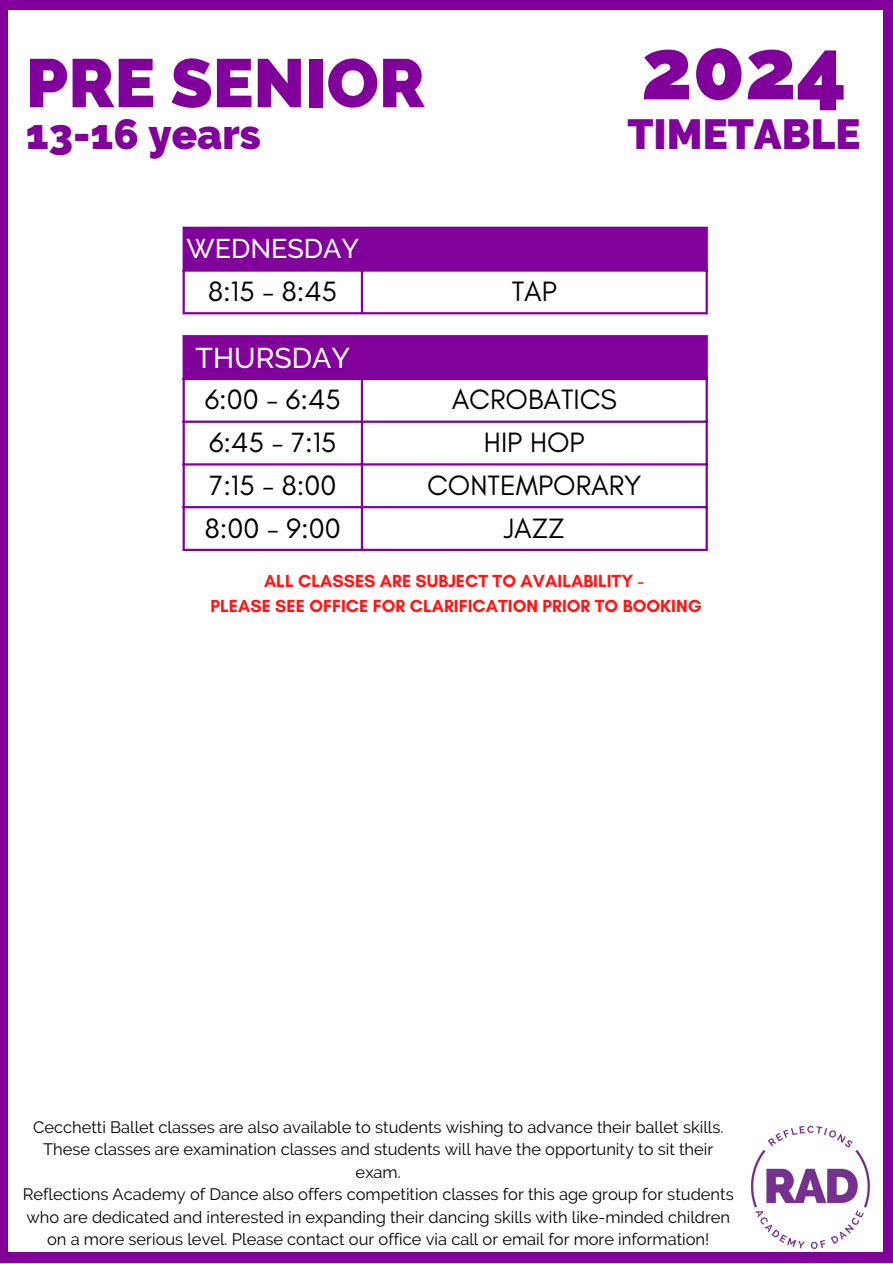
<style>
.page{position:relative;width:893px;height:1264px;background:#fff}
.page>*{position:absolute;margin:0;border:0;box-sizing:border-box;transform-origin:0 0}
.t1{font:900 85.65px "Raleway";color:#81009c}
.t2{font:900 68.25px "Raleway";color:#81009c}
.t3{font:900 42px "Raleway";color:#81009c}
.t4{font:28.5px "Glacial Indifference";color:#000}
.t5{font:500 28.5px "Raleway";color:#fff}
.t6{font:500 27px "Raleway";color:#fff}
.t7{font:700 17.85px "Glacial Indifference";color:#ff1616}
.t8{font:16.5px/22.5px "Raleway";color:#000;text-align:center}
</style>
<div class="page">
<div style="left:0;top:0;width:892px;height:9px;background:#81009c"></div>
<div style="left:883px;top:0;width:9px;height:1262px;background:#81009c"></div>
<div style="left:0;top:1252px;width:892px;height:10px;background:#81009c"></div>
<div style="left:0;top:0;width:8px;height:1262px;background:#81009c"></div>
<div style="left:185px;top:337px;width:520px;height:41px;background:#81009c"></div>
<hr style="left:182px;top:337px;width:3px;height:212px;background:#81009c">
<hr style="left:361px;top:337px;width:2px;height:212px;background:#81009c">
<hr style="left:705px;top:337px;width:2px;height:212px;background:#81009c">
<hr style="left:182px;top:335px;width:525px;height:2px;background:#81009c">
<hr style="left:182px;top:378px;width:525px;height:2px;background:#81009c">
<hr style="left:182px;top:420px;width:525px;height:3px;background:#81009c">
<hr style="left:182px;top:463px;width:525px;height:2px;background:#81009c">
<hr style="left:182px;top:506px;width:525px;height:2px;background:#81009c">
<hr style="left:182px;top:549px;width:525px;height:2px;background:#81009c">
<div style="left:185px;top:229px;width:520px;height:40px;background:#81009c"></div>
<hr style="left:182px;top:229px;width:3px;height:83px;background:#81009c">
<hr style="left:361px;top:229px;width:2px;height:83px;background:#81009c">
<hr style="left:705px;top:229px;width:2px;height:83px;background:#81009c">
<hr style="left:182px;top:227px;width:525px;height:2px;background:#81009c">
<hr style="left:182px;top:269px;width:525px;height:3px;background:#81009c">
<hr style="left:182px;top:312px;width:525px;height:2px;background:#81009c">
<img style="left:750px;top:1125px;width:120px;height:125px">
<p class="t2" style="left:26px;top:43px;width:400px">PRE SENIOR</p>
<p class="t1" style="left:641px;top:19px;width:207px">2024</p>
<p class="t3" style="left:26px;top:110px;width:236px">13-16 years</p>
<p class="t3" style="left:627px;top:110px;width:234px">TIMETABLE</p>
<p class="t6" style="left:186px;top:233px;width:174px">WEDNESDAY</p>
<p class="t4" style="left:208px;top:274px;width:130px">8:15 - 8:45</p>
<p class="t4" style="left:511px;top:274px;width:47px">TAP</p>
<p class="t5" style="left:195px;top:341px;width:156px">THURSDAY</p>
<p class="t4" style="left:205px;top:382px;width:138px">6:00 - 6:45</p>
<p class="t4" style="left:451px;top:382px;width:167px">ACROBATICS</p>
<p class="t4" style="left:209px;top:425px;width:129px">6:45 - 7:15</p>
<p class="t4" style="left:484px;top:425px;width:102px">HIP HOP</p>
<p class="t4" style="left:209px;top:467px;width:128px">7:15 - 8:00</p>
<p class="t4" style="left:427px;top:467px;width:216px">CONTEMPORARY</p>
<p class="t4" style="left:205px;top:510px;width:137px">8:00 - 9:00</p>
<p class="t4" style="left:504px;top:510px;width:62px">JAZZ</p>
<p class="t7" style="left:264px;top:570px;width:381px">ALL CLASSES ARE SUBJECT TO AVAILABILITY -</p>
<p class="t7" style="left:210px;top:595px;width:492px">PLEASE SEE OFFICE FOR CLARIFICATION PRIOR TO BOOKING</p>
<p class="t8" style="left:33px;top:1115px;width:691px">Cecchetti Ballet classes are also available to students wishing to advance their ballet skills.<br>These classes are examination classes and students will have the opportunity to sit their exam.</p>
<p class="t8" style="left:23px;top:1182px;width:712px">Reflections Academy of Dance also offers competition classes for this age group for students who are dedicated and interested in expanding their dancing skills with like-minded children on a more serious level. Please contact our office via call or email for more information!</p>
</div>
